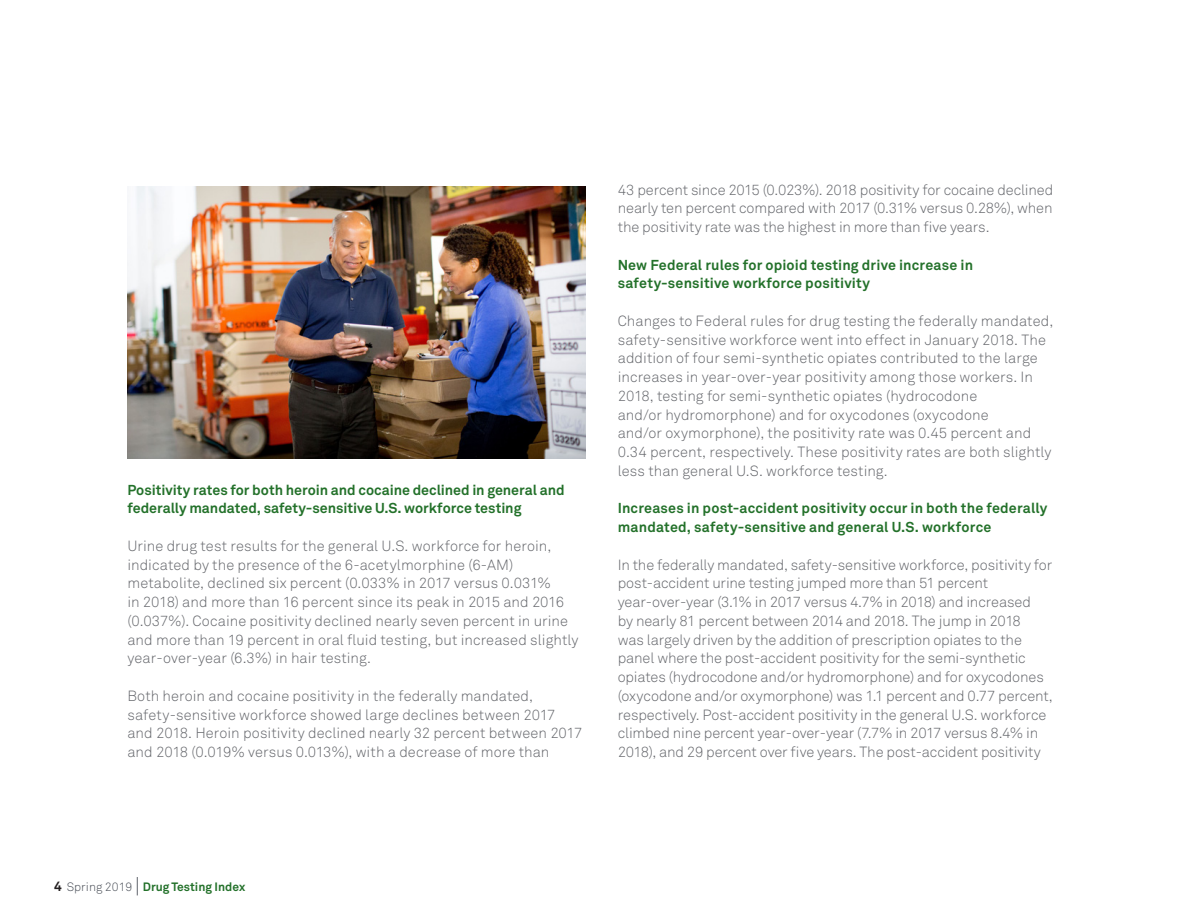
<style>
.page{position:relative;width:1188px;height:918px;background:#fff}
.page>*{position:absolute;margin:0;border:0;box-sizing:border-box;transform-origin:0 0}
.Body_Copy{font:300 14.7px/18.8px "Akkurat Pro";color:#63656a}
.Body_Copy-2{font:700 14.25px/18.8px "Akkurat Pro";letter-spacing:.01em;color:#23712a}
.t1{font:700 12px "Akkurat Std";color:#23712a}
.s1{font-size:13.5px;color:#231f20}
.s2{font-weight:300;color:#464b54}
.s3{font-weight:300;font-size:21px;color:#464b54}
</style>
<div class="page">
<img style="left:127px;top:187px;width:458px;height:272px">
<p class="Body_Copy-2" style="left:127px;top:480px;width:439px">Positivity rates for both heroin and cocaine declined in general and federally mandated, safety-sensitive U.S. workforce testing</p>
<p class="Body_Copy" style="left:127px;top:536px;width:453px">Urine drug test results for the general U.S. workforce for heroin, indicated by the presence of the 6-acetylmorphine (6-AM) metabolite, declined six percent (0.033% in 2017 versus 0.031%<br>in 2018) and more than 16 percent since its peak in 2015 and 2016 (0.037%). Cocaine positivity declined nearly seven percent in urine and more than 19 percent in oral fluid testing, but increased slightly year-over-year (6.3%) in hair testing.</p>
<p class="Body_Copy" style="left:127px;top:686px;width:456px">Both heroin and cocaine positivity in the federally mandated, safety-sensitive workforce showed large declines between 2017 and 2018. Heroin positivity declined nearly 32 percent between 2017 and 2018 (0.019% versus 0.013%), with a decrease of more than</p>
<p class="Body_Copy" style="left:618px;top:180px;width:437px;text-align:justify">43 percent since 2015 (0.023%). 2018 positivity for cocaine declined nearly ten percent compared with 2017 (0.31% versus 0.28%), when the positivity rate was the highest in more than five years.</p>
<p class="Body_Copy-2" style="left:618px;top:255px;width:357px">New Federal rules for opioid testing drive increase in safety-sensitive workforce positivity</p>
<p class="Body_Copy" style="left:618px;top:311px;width:437px">Changes to Federal rules for drug testing the federally mandated, safety-sensitive workforce went into effect in January 2018. The addition of four semi-synthetic opiates contributed to the large increases in year-over-year positivity among those workers. In 2018, testing for semi-synthetic opiates (hydrocodone<br>and/or hydromorphone) and for oxycodones (oxycodone<br>and/or oxymorphone), the positivity rate was 0.45 percent and 0.34 percent, respectively. These positivity rates are both slightly less than general U.S. workforce testing.</p>
<p class="Body_Copy-2" style="left:618px;top:499px;width:431px">Increases in post-accident positivity occur in both the federally mandated, safety-sensitive and general U.S. workforce</p>
<p class="Body_Copy" style="left:618px;top:555px;width:437px">In the federally mandated, safety-sensitive workforce, positivity for post-accident urine testing jumped more than 51 percent year-over-year (3.1% in 2017 versus 4.7% in 2018) and increased<br>by nearly 81 percent between 2014 and 2018. The jump in 2018<br>was largely driven by the addition of prescription opiates to the panel where the post-accident positivity for the semi-synthetic opiates (hydrocodone and/or hydromorphone) and for oxycodones (oxycodone and/or oxymorphone) was 1.1 percent and 0.77 percent, respectively. Post-accident positivity in the general U.S. workforce climbed nine percent year-over-year (7.7% in 2017 versus 8.4% in 2018), and 29 percent over five years. The post-accident positivity</p>
<p class="t1" style="left:54px;top:879px;width:193px"><span class="s1">4</span> <span class="s2">Spring 2019</span> <span class="s3">|</span> Drug Testing Index</p>
</div>
